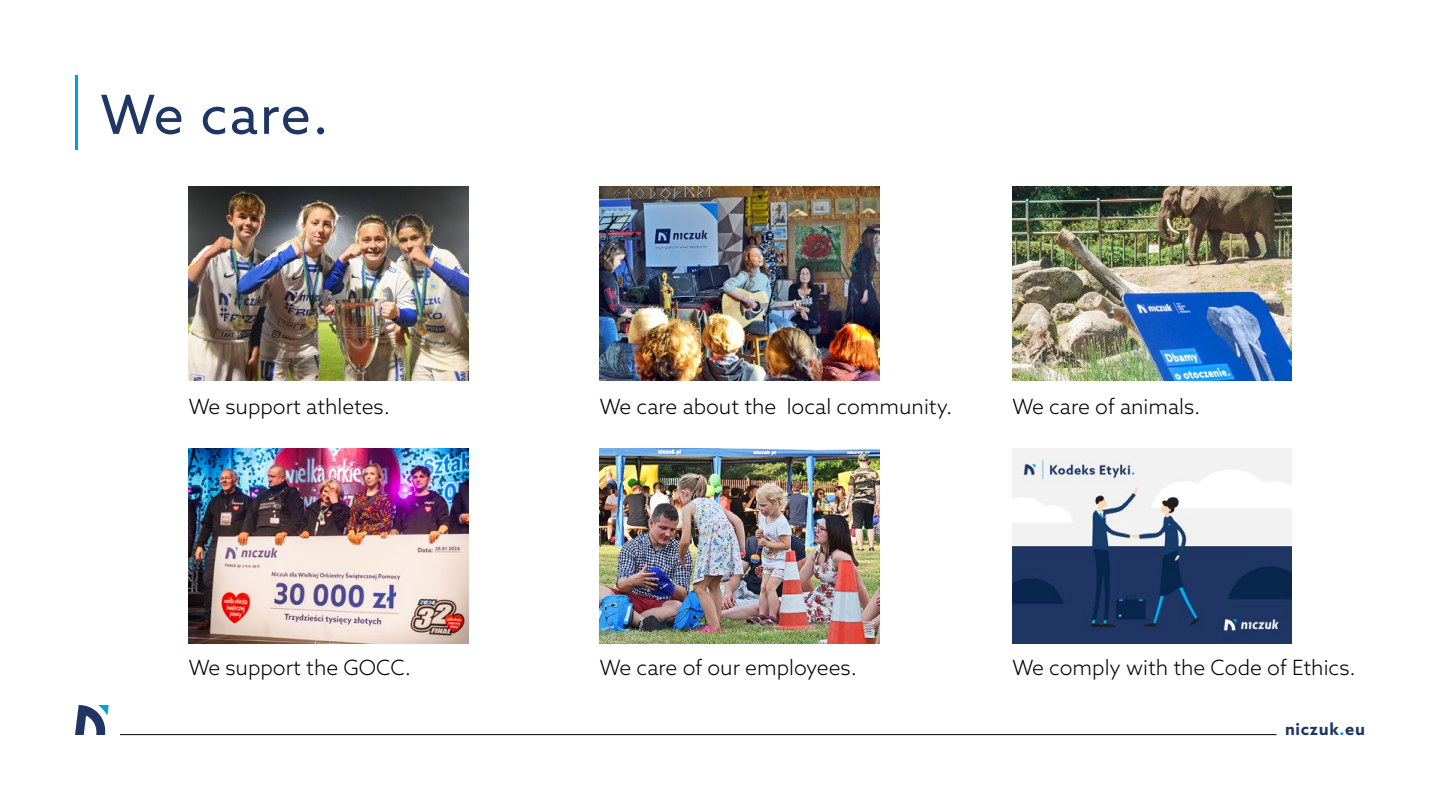
<style>
.page{position:relative;width:1440px;height:810px;background:#fff}
.page>*{position:absolute;margin:0;border:0;box-sizing:border-box;transform-origin:0 0}
.t1{font:54px "Azo Sans";letter-spacing:.025em;color:#1f3664}
.t2{font:300 21px "Azo Sans";color:#000}
.t3{font:700 16.5px "Azo Sans";letter-spacing:.04em;color:#1f3664}
.s1{color:#009fe3}
</style>
<div class="page">
<hr style="left:75px;top:75px;width:3px;height:75px;background:#009fe3">
<hr style="left:120px;top:734px;width:600px;height:1px;background:#000">
<svg style="left:75px;top:705px;width:34px;height:30px"></svg>
<hr style="left:720px;top:734px;width:556px;height:1px;background:#000">
<img style="left:189px;top:448px;width:279px;height:195px">
<img style="left:600px;top:448px;width:279px;height:195px">
<img style="left:1012px;top:448px;width:280px;height:195px">
<img style="left:189px;top:186px;width:279px;height:195px">
<img style="left:600px;top:186px;width:279px;height:195px">
<img style="left:1012px;top:186px;width:280px;height:195px">
<h1 class="t1" style="left:100px;top:79px;width:230px">We care.</h1>
<p class="t2" style="left:189px;top:393px;width:203px">We support athletes.</p>
<p class="t2" style="left:189px;top:654px;width:224px">We support the GOCC.</p>
<p class="t2" style="left:600px;top:393px;width:354px">We care about the local community.</p>
<p class="t2" style="left:1012px;top:393px;width:190px">We care of animals.</p>
<p class="t2" style="left:600px;top:654px;width:259px">We care of our employees.</p>
<p class="t2" style="left:1012px;top:654px;width:345px">We comply with the Code of Ethics.</p>
<p class="t3" style="left:1285px;top:718px;width:81px">niczuk<span class="s1">.</span>eu</p>
</div>
